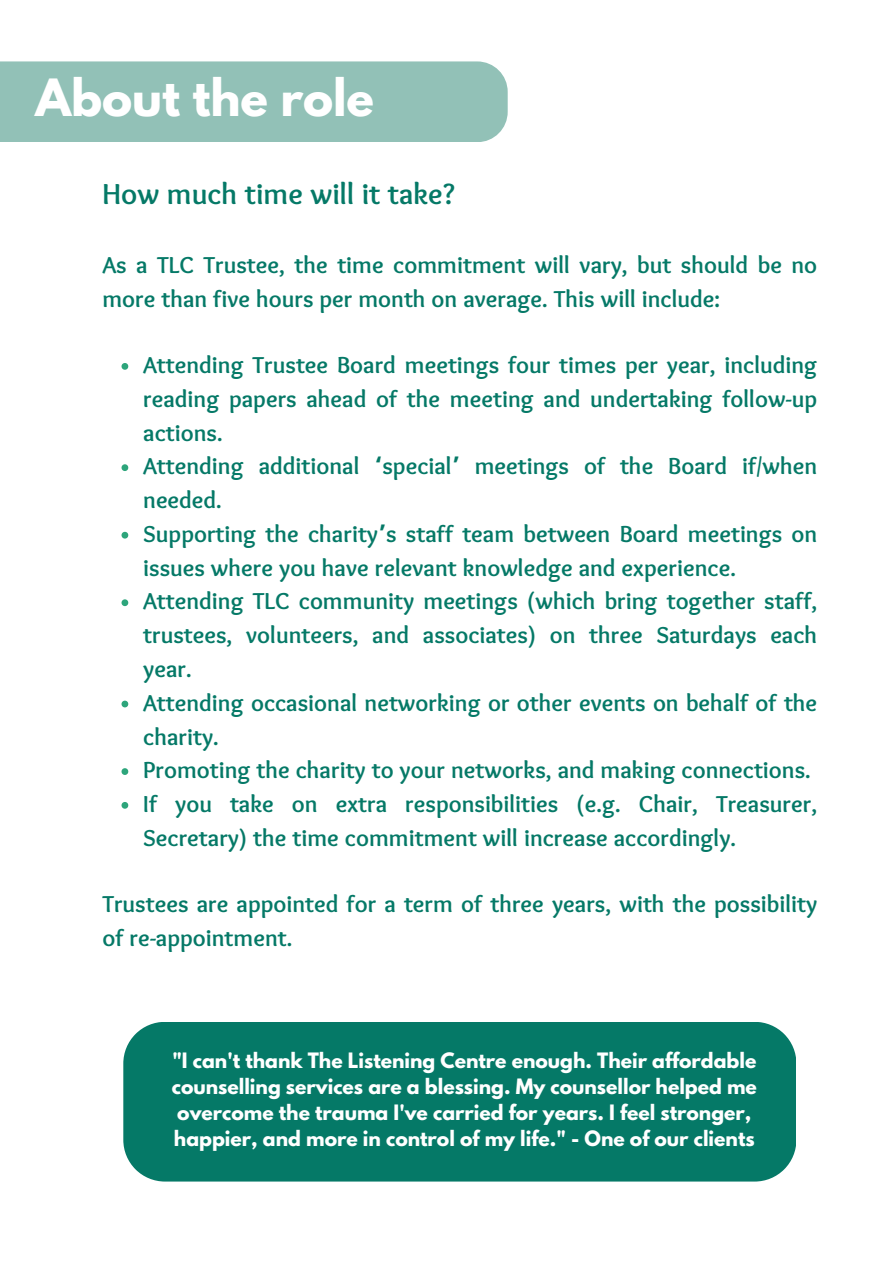
<style>
.page{position:relative;width:894px;height:1264px;background:#fff}
.page>*{position:absolute;margin:0;border:0;box-sizing:border-box;transform-origin:0 0}
.t1{font:700 45.45px "League Spartan";color:#fff}
.t2{font:700 30px "Sukar";color:#057967}
.t3{font:700 24px/33.8px "Sukar";color:#057967}
.t4{font:700 18.75px/25.8px "League Spartan";color:#fff}
.s1{font-family:"Noto Sans Gurmukhi"}
</style>
<div class="page">
<div style="left:0;top:61px;width:507px;height:81px;background:#92c1b7"></div>
<svg style="left:121px;top:363px;width:7px;height:7px"></svg>
<svg style="left:121px;top:464px;width:7px;height:7px"></svg>
<svg style="left:121px;top:532px;width:7px;height:6px"></svg>
<svg style="left:121px;top:599px;width:7px;height:7px"></svg>
<svg style="left:121px;top:700px;width:7px;height:7px"></svg>
<svg style="left:121px;top:768px;width:7px;height:7px"></svg>
<svg style="left:121px;top:802px;width:7px;height:6px"></svg>
<div style="left:123px;top:1022px;width:672px;height:159px;background:#057967"></div>
<h1 class="t1" style="left:35px;top:75px;width:340px">About the role</h1>
<h2 class="t2" style="left:102px;top:177px;width:354px">How much time will it take?</h2>
<h3 class="t3" style="left:102px;top:250px;width:716px">As a TLC Trustee, the time commitment will vary, but should be no more than five hours per month on average. This will include:</h3>
<p class="t3" style="left:143px;top:350px;width:675px;text-align:justify">Attending Trustee Board meetings four times per year, including reading papers ahead of the meeting and undertaking follow-up actions.</p>
<p class="t3" style="left:143px;top:452px;width:675px">Attending additional <span class="s1">‘</span>special<span class="s1">’</span> meetings of the Board if/when needed.</p>
<p class="t3" style="left:143px;top:519px;width:675px">Supporting the charity<span class="s1">’</span>s staff team between Board meetings on issues where you have relevant knowledge and experience.</p>
<p class="t3" style="left:143px;top:587px;width:675px;text-align:justify">Attending TLC community meetings (which bring together staff, trustees, volunteers, and associates) on three Saturdays each year.</p>
<p class="t3" style="left:143px;top:688px;width:675px">Attending occasional networking or other events on behalf of the charity.</p>
<p class="t3" style="left:143px;top:755px;width:669px">Promoting the charity to your networks, and making connections.</p>
<p class="t3" style="left:143px;top:789px;width:675px">If you take on extra responsibilities (e.g. Chair, Treasurer,<br>Secretary) the time commitment will increase accordingly.</p>
<p class="t3" style="left:102px;top:889px;width:716px">Trustees are appointed for a term of three years, with the possibility of re-appointment.</p>
<p class="t4" style="left:172px;top:1049px;width:586px">"I can't thank The Listening Centre enough. Their affordable counselling services are a blessing. My counsellor helped me overcome the trauma I've carried for years. I feel stronger, happier, and more in control of my life." - One of our clients</p>
</div>
